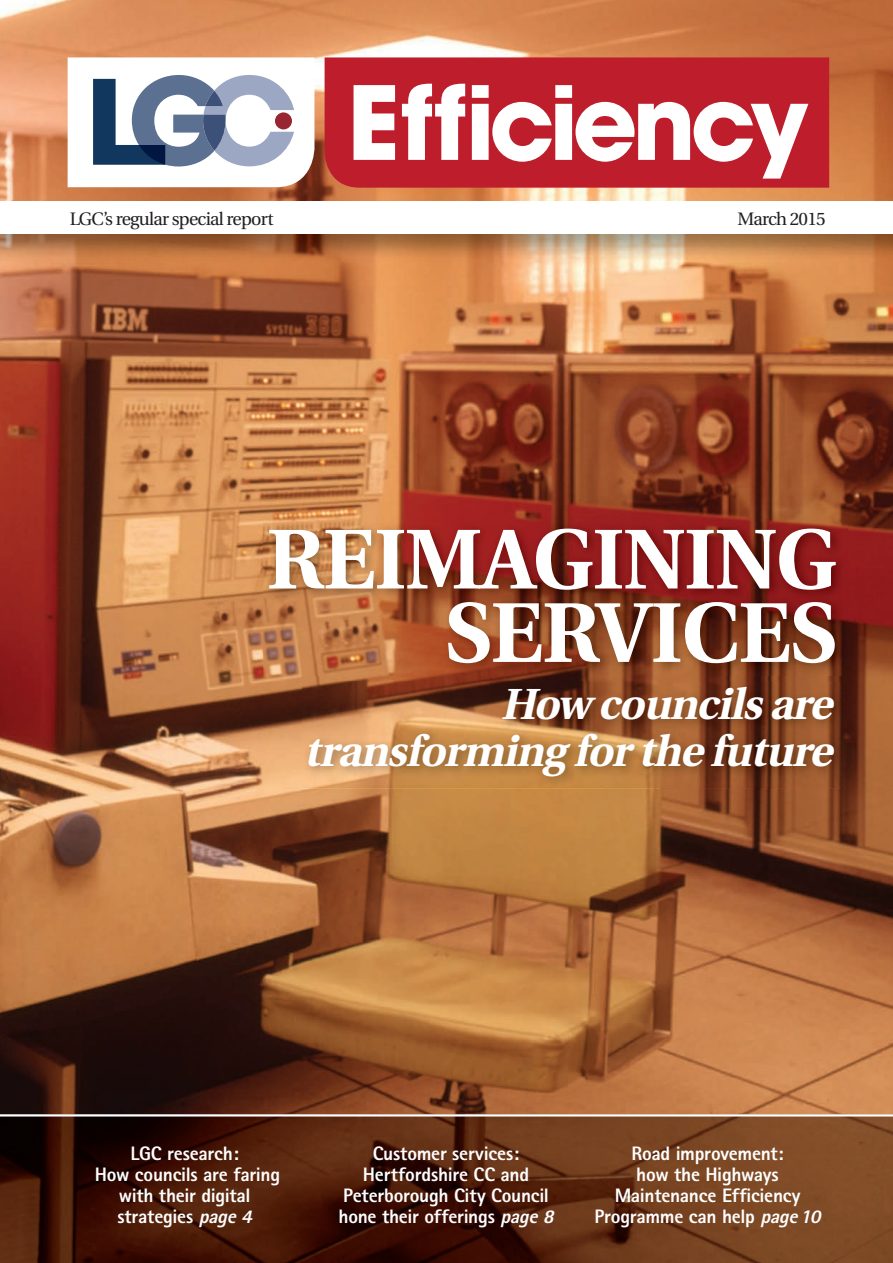
<style>
.page{position:relative;width:893px;height:1263px;background:#fff}
.page>*{position:absolute;margin:0;border:0;box-sizing:border-box;transform-origin:0 0}
.t1{font:700 84.75px/73.3px "Utopia";letter-spacing:-.02em;color:#fff;text-align:right}
.t2{font:italic 700 43.5px/46.5px "Utopia";color:#fff;text-align:right}
.t3{font:800 19.5px/21px "Rotis Sans Serif";letter-spacing:-.015em;color:#fff;text-align:center}
.t4{font:18px "Utopia";letter-spacing:-.04em;color:#231f20}
.s1{font-style:italic}
</style>
<div class="page">
<img style="left:0;top:0;width:893px;height:1263px">
<img style="left:0;top:200px;width:893px;height:61px">
<div style="left:0;top:202px;width:893px;height:32px;background:#fff"></div>
<hr style="left:0;top:1114px;width:893px;height:2px;background:#fff">
<img style="left:263px;top:522px;width:585px;height:154px">
<img style="left:303px;top:681px;width:543px;height:107px">
<div style="left:324px;top:57px;width:505px;height:131px;background:#be1d2c"></div>
<svg style="left:68px;top:57px;width:247px;height:130px"></svg>
<div style="left:275px;top:112px;width:17px;height:17px;background:#992532;border-radius:50%"></div>
<svg style="left:354px;top:85px;width:41px;height:75px"></svg>
<svg style="left:402px;top:84px;width:63px;height:76px"></svg>
<svg style="left:472px;top:85px;width:336px;height:94px"></svg>
<p class="t4" style="left:70px;top:209px;width:205px">LGC’s regular special report</p>
<p class="t4" style="left:737px;top:209px;width:90px">March 2015</p>
<h1 class="t1" style="left:266px;top:524px;width:572px">REIMAGINING<br>SERVICES</h1>
<h2 class="t2" style="left:304px;top:681px;width:540px">How councilsare transforming forthe future</h2>
<p class="t3" style="left:95px;top:1143px;width:187px">LGC research:<br>How councils are faring with their digital strategies <span class="s1">page4</span></p>
<p class="t3" style="left:339px;top:1143px;width:222px">Customer services:<br>Hertfordshire CC and<br>Peterborough City Council hone their offerings <span class="s1">page8</span></p>
<p class="t3" style="left:594px;top:1143px;width:233px">Road improvement:<br>how the Highways<br>Maintenance Efficiency<br>Programme can help <span class="s1">page10</span></p>
</div>
